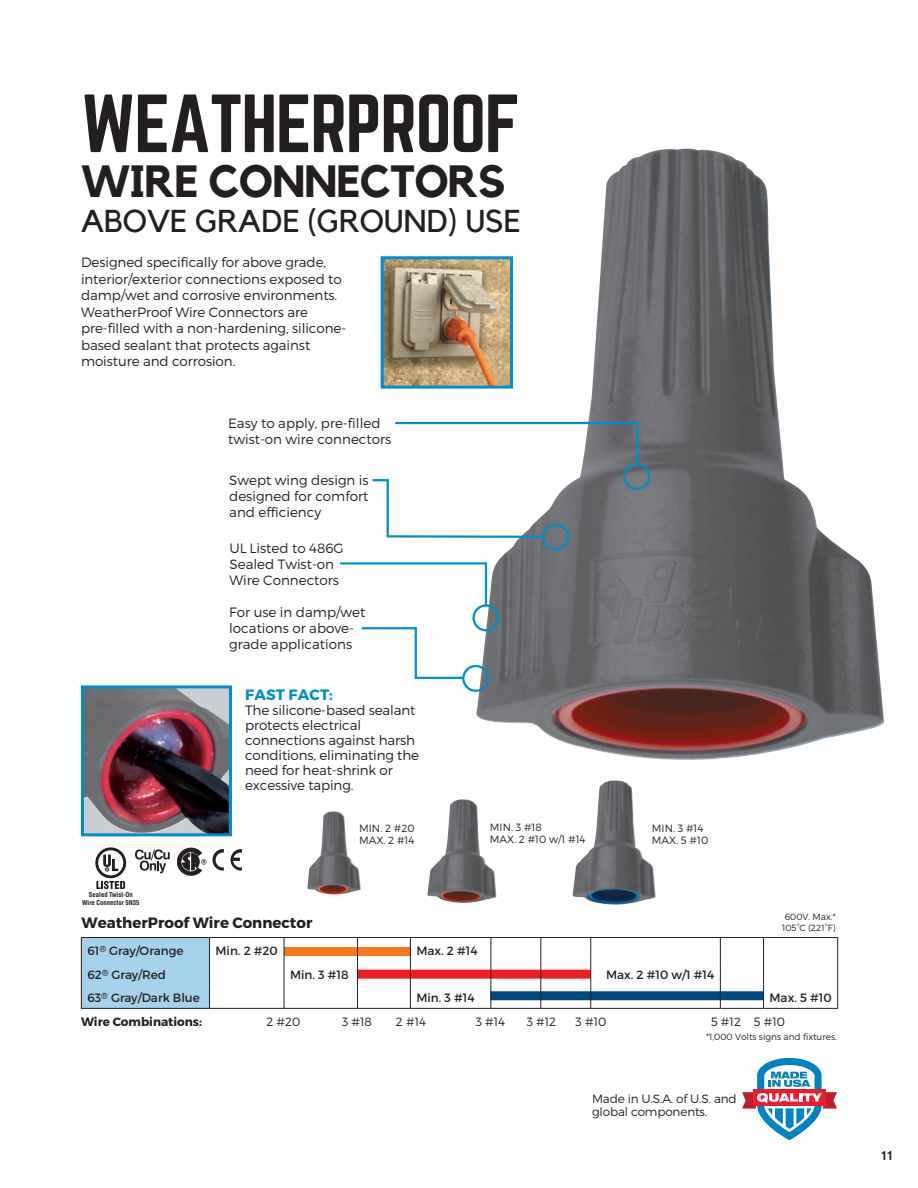
<style>
.page{position:relative;width:918px;height:1188px;background:#fff}
.page>*{position:absolute;margin:0;border:0;box-sizing:border-box;transform-origin:0 0}
.t1{font:72px "Norwester";letter-spacing:-.02em;color:#231f20}
.t2{font:700 45px "Kollektif";letter-spacing:-.02em;color:#231f20}
.t3{font:31.5px "Kollektif";color:#231f20}
.t4{font:700 15px "Montserrat";color:#231f20}
.t5{font:700 15px "Montserrat";letter-spacing:.01em;color:#008dcb}
.t6{font:300 13.5px/16.2px "Montserrat";letter-spacing:-.005em;color:#231f20}
.t7{font:12px "Montserrat";color:#231f20}
.t8{font:300 12px/13.5px "Montserrat";letter-spacing:-.01em;color:#231f20}
.t9{font:700 12px "Montserrat";color:#231f20}
.t10{font:700 condensed 12px "Helvetica";color:#231f20}
.t11{font:300 10.5px/12px "Montserrat";color:#231f20}
.t12{font:300 9px/10.5px "Montserrat";color:#231f20;text-align:center}
.t13{font:700 condensed 6.6px/7.9px "Helvetica";color:#231f20;text-align:center}
</style>
<div class="page">
<img style="left:476px;top:149px;width:408px;height:611px">
<img style="left:385px;top:260px;width:124px;height:125px">
<div style="left:381px;top:256px;width:132px;height:133px;border:3px solid #008dcb"></div>
<svg style="left:395px;top:421px;width:244px;height:45px"></svg>
<svg style="left:372px;top:478px;width:173px;height:61px"></svg>
<div style="left:623px;top:463px;width:27px;height:27px;border:2px solid #008dcb;border-radius:50%"></div>
<div style="left:472px;top:604px;width:28px;height:27px;border:2px solid #008dcb;border-radius:50%"></div>
<div style="left:462px;top:665px;width:27px;height:27px;border:2px solid #008dcb;border-radius:50%"></div>
<div style="left:542px;top:523px;width:27px;height:27px;border:2px solid #008dcb;border-radius:50%"></div>
<svg style="left:340px;top:561px;width:148px;height:47px"></svg>
<svg style="left:361px;top:627px;width:105px;height:53px"></svg>
<img style="left:85px;top:689px;width:143px;height:143px">
<div style="left:81px;top:685px;width:151px;height:151px;border:3px solid #008dcb"></div>
<svg style="left:95px;top:847px;width:31px;height:42px"></svg>
<svg style="left:135px;top:849px;width:35px;height:24px"></svg>
<svg style="left:177px;top:848px;width:47px;height:28px"></svg>
<svg style="left:231px;top:849px;width:11px;height:22px"></svg>
<img style="left:307px;top:811px;width:54px;height:84px">
<img style="left:427px;top:799px;width:70px;height:104px">
<img style="left:573px;top:780px;width:83px;height:125px">
<div style="left:284px;top:947px;width:126px;height:9px;background:#f47921"></div>
<div style="left:490px;top:991px;width:274px;height:9px;background:#004a7f"></div>
<div style="left:357px;top:970px;width:234px;height:9px;background:#ee1d23"></div>
<hr style="left:81px;top:937px;width:129px;height:1px;background:#231f20">
<hr style="left:210px;top:937px;width:74px;height:1px;background:#231f20">
<hr style="left:284px;top:937px;width:73px;height:1px;background:#231f20">
<hr style="left:357px;top:937px;width:53px;height:1px;background:#231f20">
<hr style="left:410px;top:937px;width:81px;height:1px;background:#231f20">
<hr style="left:491px;top:937px;width:50px;height:1px;background:#231f20">
<hr style="left:541px;top:937px;width:50px;height:1px;background:#231f20">
<hr style="left:591px;top:937px;width:129px;height:1px;background:#231f20">
<hr style="left:720px;top:937px;width:44px;height:1px;background:#231f20">
<hr style="left:764px;top:937px;width:74px;height:1px;background:#231f20">
<div style="left:81px;top:938px;width:129px;height:70px;background:#a5d2ec"></div>
<svg style="left:284px;top:938px;width:1px;height:70px"></svg>
<svg style="left:357px;top:938px;width:1px;height:70px"></svg>
<svg style="left:410px;top:938px;width:1px;height:70px"></svg>
<svg style="left:491px;top:938px;width:1px;height:70px"></svg>
<svg style="left:540px;top:938px;width:1px;height:70px"></svg>
<svg style="left:590px;top:938px;width:1px;height:70px"></svg>
<svg style="left:720px;top:938px;width:1px;height:70px"></svg>
<svg style="left:763px;top:938px;width:1px;height:70px"></svg>
<svg style="left:837px;top:938px;width:1px;height:70px"></svg>
<hr style="left:81px;top:1008px;width:129px;height:1px;background:#231f20">
<hr style="left:210px;top:1008px;width:74px;height:1px;background:#231f20">
<hr style="left:284px;top:1008px;width:73px;height:1px;background:#231f20">
<hr style="left:357px;top:1008px;width:53px;height:1px;background:#231f20">
<hr style="left:410px;top:1008px;width:81px;height:1px;background:#231f20">
<hr style="left:491px;top:1008px;width:50px;height:1px;background:#231f20">
<hr style="left:541px;top:1008px;width:50px;height:1px;background:#231f20">
<hr style="left:591px;top:1008px;width:129px;height:1px;background:#231f20">
<hr style="left:720px;top:1008px;width:44px;height:1px;background:#231f20">
<hr style="left:764px;top:1008px;width:74px;height:1px;background:#231f20">
<svg style="left:742px;top:1058px;width:95px;height:82px"></svg>
<h1 class="t1" style="left:81px;top:89px;width:441px">WEATHERPROOF</h1>
<h2 class="t2" style="left:81px;top:155px;width:426px">WIRE CONNECTORS</h2>
<h3 class="t3" style="left:81px;top:202px;width:441px">ABOVE GRADE (GROUND) USE</h3>
<p class="t6" style="left:81px;top:254px;width:267px">Designed specifically for above grade, interior/exterior connections exposed to damp/wet and corrosive environments.<br>WeatherProof Wire Connectors are pre-filled with a non-hardening, silicone&shy;based sealant that protects against moisture and corrosion.</p>
<p class="t6" style="left:228px;top:415px;width:165px">Easy to apply, pre-filled twist-on wire connectors</p>
<p class="t6" style="left:229px;top:472px;width:141px;text-align:justify">Swept wing design is designed for comfort and efficiency</p>
<p class="t6" style="left:229px;top:540px;width:116px">UL Listed to 486G<br>Sealed Twist-on<br>Wire Connectors</p>
<p class="t6" style="left:229px;top:604px;width:138px">For use in damp/wet locations or above&shy;grade applications</p>
<p class="t5" style="left:245px;top:685px;width:89px">FAST FACT:</p>
<p class="t6" style="left:245px;top:702px;width:175px;line-height:15px">The silicone-based sealant protects electrical connections against harsh conditions, eliminating the need for heat-shrink or excessive taping.</p>
<p class="t13" style="left:82px;top:890px;width:59px">Sealed Twist-On<br>Wire Connector 5N35</p>
<p class="t4" style="left:82px;top:913px;width:232px">WeatherProof Wire Connector</p>
<p class="t11" style="left:359px;top:822px;width:57px">MIN. 2 #20<br>MAX. 2 #14</p>
<p class="t11" style="left:490px;top:821px;width:97px">MIN. 3 #18<br>MAX. 2 #10 w/1 #14</p>
<p class="t11" style="left:652px;top:822px;width:58px">MIN. 3 #14<br>MAX. 5 #10</p>
<p class="t12" style="left:782px;top:912px;width:55px">600V. Max.*<br>105°C (221°F)</p>
<p class="t7" style="left:87px;top:944px;width:98px">61<sup>®</sup> Gray/Orange</p>
<p class="t7" style="left:216px;top:944px;width:64px">Min. 2 #20</p>
<p class="t7" style="left:416px;top:944px;width:63px">Max. 2 #14</p>
<p class="t7" style="left:87px;top:967px;width:80px">62<sup>®</sup> Gray/Red</p>
<p class="t7" style="left:290px;top:967px;width:60px">Min. 3 #18</p>
<p class="t7" style="left:606px;top:967px;width:110px">Max. 2 #10 w/1 #14</p>
<p class="t7" style="left:87px;top:991px;width:114px">63<sup>®</sup> Gray/Dark Blue</p>
<p class="t7" style="left:416px;top:991px;width:60px">Min. 3 #14</p>
<p class="t7" style="left:770px;top:991px;width:64px">Max. 5 #10</p>
<p class="t9" style="left:81px;top:1014px;width:123px">Wire Combinations:</p>
<p class="t8" style="left:267px;top:1015px;width:35px">2 #20</p>
<p class="t8" style="left:342px;top:1015px;width:31px">3 #18</p>
<p class="t8" style="left:396px;top:1015px;width:32px">2 #14</p>
<p class="t8" style="left:476px;top:1015px;width:31px">3 #14</p>
<p class="t8" style="left:527px;top:1015px;width:31px">3 #12</p>
<p class="t8" style="left:576px;top:1015px;width:32px">3 #10</p>
<p class="t8" style="left:711px;top:1015px;width:76px">5 #12 5 #10</p>
<p class="t12" style="left:706px;top:1031px;width:132px">*1,000 Volts signs and fixtures.</p>
<p class="t8" style="left:592px;top:1091px;width:146px">Made in U.S.A. of U.S. and global components.</p>
<p class="t10" style="left:881px;top:1148px;width:13px">11</p>
</div>
